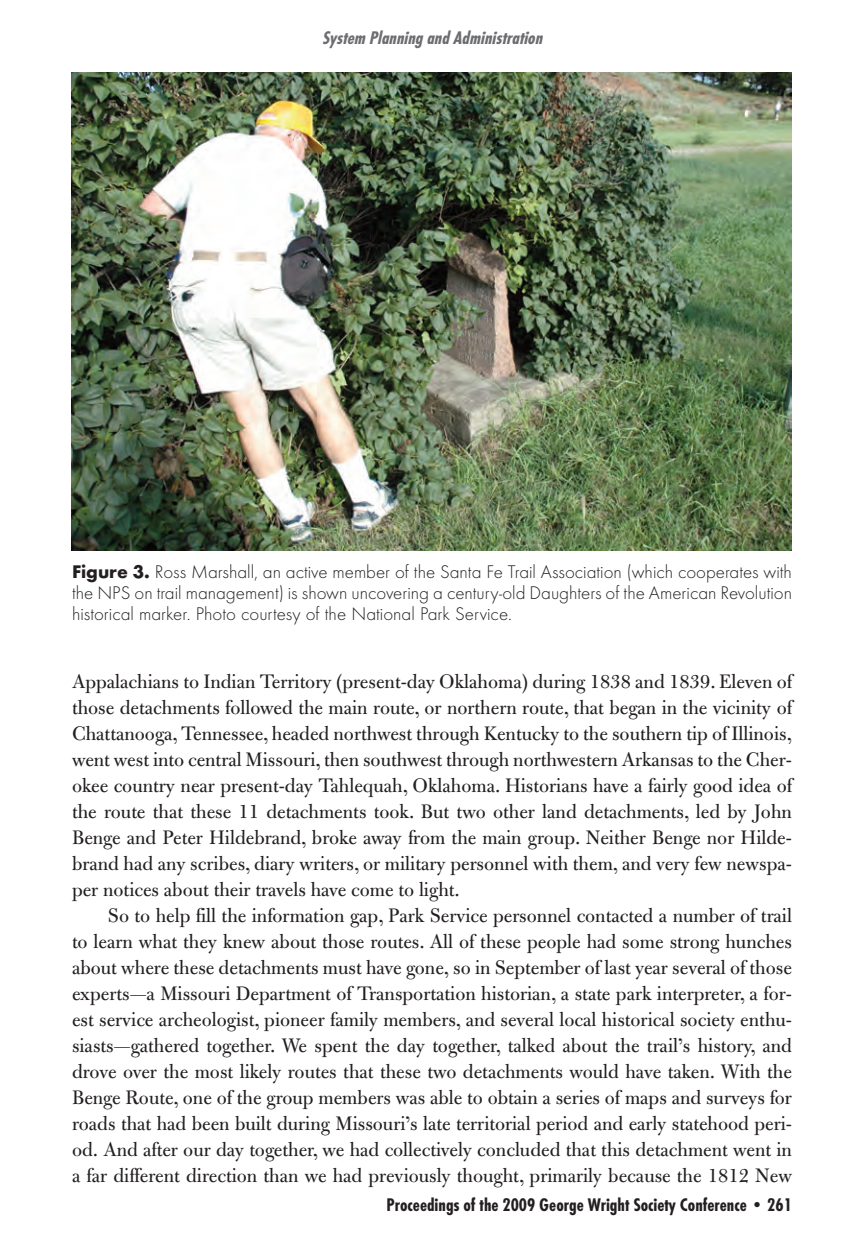
<style>
.page{position:relative;width:864px;height:1260px;background:#fff}
.page>*{position:absolute;margin:0;border:0;box-sizing:border-box;transform-origin:0 0}
.t1{font:21px/26px "Bulmer";color:#231f20;text-align:justify}
.t2{font:300 19px/21px "Function LH";color:#231f20;text-align:justify}
.t3{font:700 19px "Function Cond";color:#231f20}
.t4{font:italic 700 19px "Function Cond";color:#6c6d70}
.s1{font-weight:800}
</style>
<div class="page">
<img style="left:72px;top:72px;width:720px;height:479px">
<p class="t4" style="left:322px;top:26px;width:222px">System Planning and Administration</p>
<p class="t2" style="left:72px;top:561px;width:722px"><span class="s1">Figure 3.</span> Ross Marshall, an active member of the Santa Fe Trail Association (which cooperates with the NPS on trail management) is shown uncovering a century-old Daughters of the American Revolution historical marker. Photo courtesy of the National Park Service.</p>
<p class="t1" style="left:72px;top:671px;width:722px">Appalachians to Indian Territory (present-day Oklahoma) during 1838 and 1839. Eleven of those detachments followed the main route, or northern route, that began in the vicinity of Chattanooga, Tennessee, headed northwest through Kentucky to the southern tip of Illinois, went west into central Missouri, then southwest through northwestern Arkansas to the Cher&shy;okee country near present-day Tahlequah, Oklahoma. Historians have a fairly good idea of the route that these 11 detachments took. But two other land detachments, led by John Benge and Peter Hildebrand, broke away from the main group. Neither Benge nor Hilde&shy;brand had any scribes, diary writers, or military personnel with them, and very few newspa&shy;per notices about their travels have come to light.</p>
<p class="t1" style="left:72px;top:905px;width:722px;text-indent:36px">So to help fill the information gap, Park Service personnel contacted a number of trail to learn what they knew about those routes. All of these people had some strong hunches about where these detachments must have gone, so in September of last year several of those experts—a Missouri Department of Transportation historian, a state park interpreter, a for&shy;est service archeologist, pioneer family members, and several local historical society enthu&shy;siasts—gathered together. We spent the day together, talked about the trail’s history, and drove over the most likely routes that these two detachments would have taken. With the Benge Route, one of the group members was able to obtain a series of maps and surveys for roads that had been built during Missouri’s late territorial period and early statehood peri&shy;od. And after our day together, we had collectively concluded that this detachment went in a far different direction than we had previously thought, primarily because the 1812 New</p>
<p class="t3" style="left:387px;top:1193px;width:407px">Proceedings of the 2009 George Wright Society Conference • 261</p>
</div>
